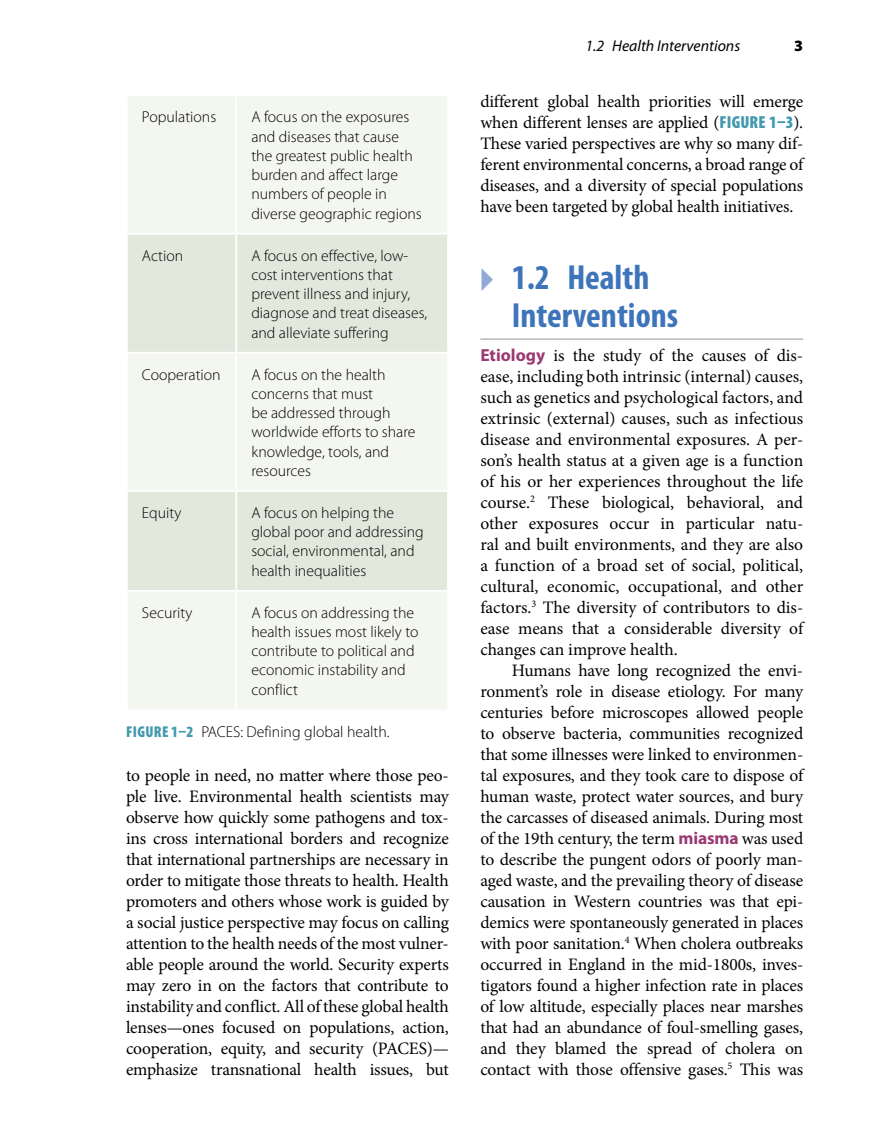
<style>
.page{position:relative;width:882px;height:1134px;background:#fff}
.page>*{position:absolute;margin:0;border:0;box-sizing:border-box;transform-origin:0 0}
.t1{font:700 condensed 35px/38.5px "Myriad Pro";color:#3e75ba}
.t2{font:17.5px/21px "Minion Pro";letter-spacing:-.01em;color:#000;text-align:justify}
.t3{font:300 15.75px/19.2px "Myriad Pro";color:#000}
.t4{font:italic 15.75px "Myriad Pro";color:#000}
.t5{font:900 15.75px "Myriad Pro";color:#000}
.s1{font-weight:900;font-stretch:condensed;color:#4399b0}
.s2{font-family:"Myriad Pro";font-weight:900;font-stretch:condensed;color:#4399b0}
.s3{color:#91a9d7}
.s4{font-family:"Myriad Pro";font-weight:700;color:#9a3972}
</style>
<div class="page">
<hr style="left:480px;top:339px;width:323px;height:1px;background:#939598">
<div style="left:128px;top:96px;width:319px;height:613px;background:#f4f6f0"></div>
<svg style="left:128px;top:235px;width:319px;height:355px;fill:#e2e9dc"></svg>
<hr style="left:235px;top:96px;width:2px;height:137px;background:#fff">
<hr style="left:126px;top:233px;width:110px;height:2px;background:#fff">
<hr style="left:236px;top:233px;width:213px;height:2px;background:#fff">
<hr style="left:235px;top:235px;width:2px;height:117px;background:#fff">
<hr style="left:126px;top:352px;width:110px;height:2px;background:#fff">
<hr style="left:236px;top:352px;width:213px;height:2px;background:#fff">
<hr style="left:235px;top:354px;width:2px;height:136px;background:#fff">
<hr style="left:126px;top:490px;width:110px;height:2px;background:#fff">
<hr style="left:236px;top:490px;width:213px;height:2px;background:#fff">
<hr style="left:235px;top:492px;width:2px;height:98px;background:#fff">
<hr style="left:126px;top:590px;width:110px;height:2px;background:#fff">
<hr style="left:236px;top:590px;width:213px;height:2px;background:#fff">
<hr style="left:235px;top:592px;width:2px;height:118px;background:#fff">
<p class="t3" style="left:142px;top:107px;width:76px">Populations</p>
<p class="t3" style="left:251px;top:107px;width:172px">A focus on the exposures and diseases that cause the greatest public health burden and affect large numbers of people in diverse geographic regions</p>
<p class="t3" style="left:142px;top:246px;width:43px">Action</p>
<p class="t3" style="left:251px;top:246px;width:177px">A focus on effective, low&shy;cost interventions that prevent illness and injury, diagnose and treat diseases, and alleviate suffering</p>
<p class="t3" style="left:142px;top:365px;width:80px">Cooperation</p>
<p class="t3" style="left:251px;top:365px;width:166px">A focus on the health concerns that must<br>be addressed through worldwide efforts to share knowledge, tools, and resources</p>
<p class="t3" style="left:142px;top:503px;width:41px">Equity</p>
<p class="t3" style="left:251px;top:503px;width:174px">A focus on helping the global poor and addressing social, environmental, and health inequalities</p>
<p class="t3" style="left:142px;top:603px;width:52px">Security</p>
<p class="t3" style="left:251px;top:603px;width:169px">A focus on addressing the health issues most likely to contribute to political and economic instability and conflict</p>
<p class="t3" style="left:126px;top:722px;width:265px"><span class="s1">FIGURE 1–2</span> PACES: Defining global health.</p>
<p class="t2" style="left:126px;top:765px;width:324px">to people in need, no matter where those peo&shy;ple live. Environmental health scientists may observe how quickly some pathogens and tox&shy;ins cross international borders and recognize that international partnerships are necessary in order to mitigate those threats to health. Health promoters and others whose work is guided by a social justice perspective may focus on calling attention to the health needs of the most vulner&shy;able people around the world. Security experts may zero in on the factors that contribute to instability and conflict. All of these global health lenses—ones focused on populations, action, cooperation, equity, and security (PACES)— emphasize transnational health issues, but</p>
<p class="t4" style="left:585px;top:36px;width:156px">1.2 Health Interventions</p>
<p class="t5" style="left:794px;top:35px;width:11px">3</p>
<p class="t2" style="left:480px;top:91px;width:324px">different global health priorities will emerge when different lenses are applied (<span class="s2">FIGURE 1–3</span>).<br>These varied perspectives are why so many dif&shy;ferent environmental concerns, a broad range of diseases, and a diversity of special populations have been targeted by global health initiatives.</p>
<p class="t1" style="left:512px;top:257px;width:168px;text-indent:-32px"><span class="s3">▸</span> 1.2 Health<br>Interventions</p>
<p class="t2" style="left:480px;top:345px;width:324px"><span class="s4">Etiology</span> is the study of the causes of dis-</p>
<p class="t2" style="left:480px;top:366px;width:324px">ease, including both intrinsic (internal) causes,</p>
<p class="t2" style="left:480px;top:387px;width:324px">such as genetics and psychological factors, and</p>
<p class="t2" style="left:480px;top:408px;width:324px">extrinsic (external) causes, such as infectious</p>
<p class="t2" style="left:480px;top:429px;width:324px">disease and environmental exposures. A per-</p>
<p class="t2" style="left:480px;top:450px;width:324px">son’s health status at a given age is a function</p>
<p class="t2" style="left:480px;top:471px;width:324px">of his or her experiences throughout the life</p>
<p class="t2" style="left:480px;top:492px;width:324px">course.<sup>2</sup> These biological, behavioral, and</p>
<p class="t2" style="left:480px;top:513px;width:324px">other exposures occur in particular natu-</p>
<p class="t2" style="left:480px;top:534px;width:324px">ral and built environments, and they are also</p>
<p class="t2" style="left:480px;top:555px;width:324px">a function of a broad set of social, political,</p>
<p class="t2" style="left:480px;top:576px;width:324px">cultural, economic, occupational, and other</p>
<p class="t2" style="left:480px;top:597px;width:324px">factors.<sup>3</sup> The diversity of contributors to dis-</p>
<p class="t2" style="left:480px;top:618px;width:324px">ease means that a considerable diversity of</p>
<p class="t2" style="left:480px;top:639px;width:199px">changes can improve health.</p>
<p class="t2" style="left:512px;top:660px;width:293px">Humans have long recognized the envi-</p>
<p class="t2" style="left:480px;top:681px;width:324px">ronment’s role in disease etiology. For many</p>
<p class="t2" style="left:480px;top:702px;width:324px">centuries before microscopes allowed people</p>
<p class="t2" style="left:480px;top:723px;width:324px">to observe bacteria, communities recognized</p>
<p class="t2" style="left:480px;top:744px;width:324px">that some illnesses were linked to environmen-</p>
<p class="t2" style="left:480px;top:765px;width:324px">tal exposures, and they took care to dispose of</p>
<p class="t2" style="left:480px;top:786px;width:324px">human waste, protect water sources, and bury</p>
<p class="t2" style="left:480px;top:807px;width:324px">the carcasses of diseased animals. During most</p>
<p class="t2" style="left:480px;top:828px;width:324px">of the 19th century, the term <span class="s4">miasma</span> was used</p>
<p class="t2" style="left:480px;top:849px;width:324px">to describe the pungent odors of poorly man-</p>
<p class="t2" style="left:480px;top:870px;width:324px">aged waste, and the prevailing theory of disease</p>
<p class="t2" style="left:480px;top:891px;width:324px">causation in Western countries was that epi-</p>
<p class="t2" style="left:480px;top:912px;width:324px">demics were spontaneously generated in places</p>
<p class="t2" style="left:480px;top:933px;width:324px">with poor sanitation.<sup>4</sup> When cholera outbreaks</p>
<p class="t2" style="left:480px;top:954px;width:324px">occurred in England in the mid-1800s, inves-</p>
<p class="t2" style="left:480px;top:975px;width:324px">tigators found a higher infection rate in places</p>
<p class="t2" style="left:480px;top:996px;width:324px">of low altitude, especially places near marshes</p>
<p class="t2" style="left:480px;top:1017px;width:324px">that had an abundance of foul-smelling gases,</p>
<p class="t2" style="left:480px;top:1038px;width:324px">and they blamed the spread of cholera on</p>
<p class="t2" style="left:480px;top:1059px;width:324px">contact with those offensive gases.<sup>5</sup> This was</p>
</div>
